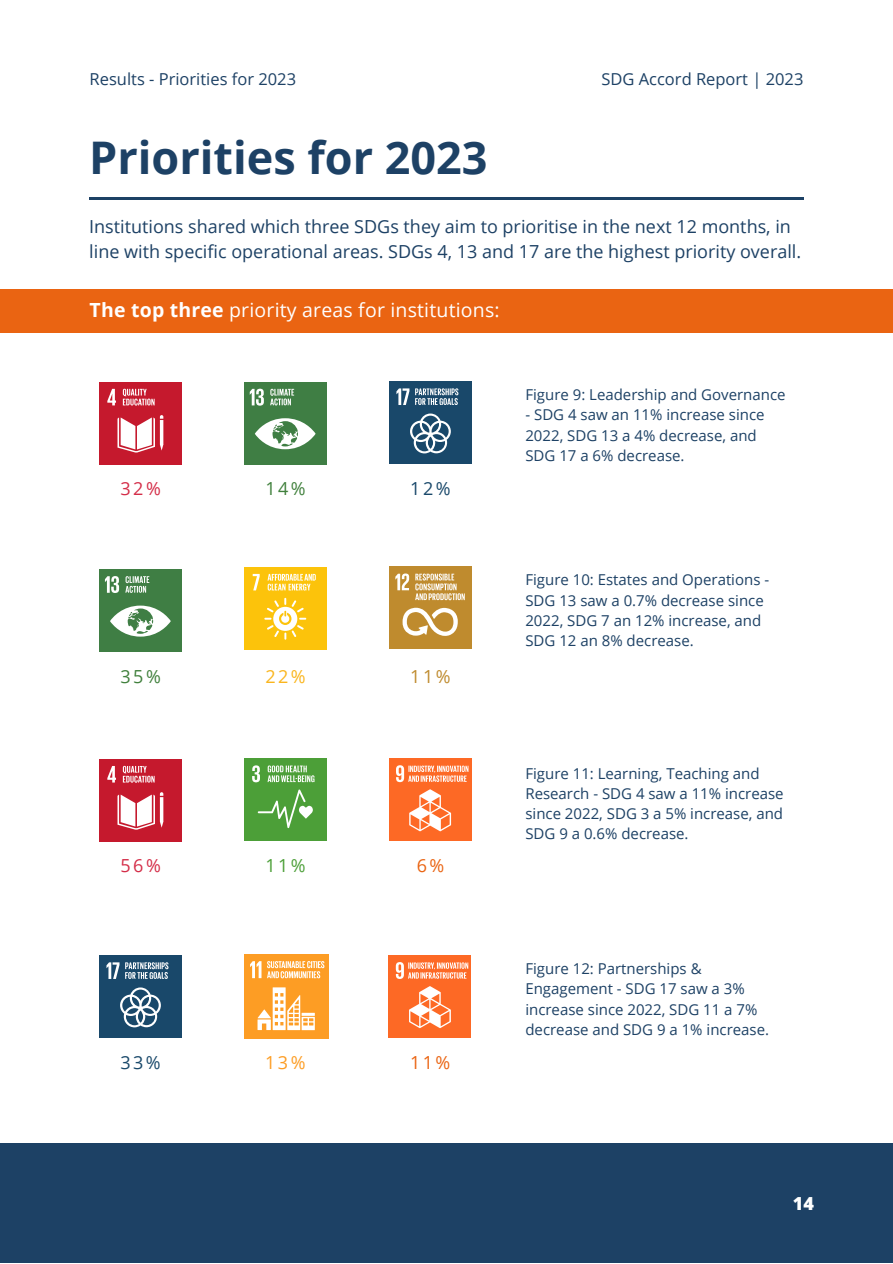
<style>
.page{position:relative;width:893px;height:1264px;background:#fff}
.page>*{position:absolute;margin:0;border:0;box-sizing:border-box;transform-origin:0 0}
.t1{font:700 45px "Open Sans";color:#1d4165}
.t2{font:19.5px "Open Sans";letter-spacing:.01em;color:#fff}
.t3{font:18px/25.8px "Open Sans";color:#1d4165}
.t4{font:18px "Open Sans";color:#d42d48}
.t5{font:18px "Open Sans";color:#40803c}
.t6{font:18px "Open Sans";color:#19486a}
.t7{font:18px "Open Sans";color:#ea6412}
.t8{font:18px "Open Sans";color:#4c9f38}
.t9{font:18px "Open Sans";color:#fab51d}
.t10{font:18px "Open Sans";color:#bf8b2e}
.t11{font:18px "Open Sans";color:#fd9d24}
.t12{font:800 18px "Open Sans";color:#fff}
.t13{font:16.5px "Open Sans";color:#1d4165}
.t14{font:15px/20.2px "Open Sans";color:#1d4165}
.s1{font-weight:700}
</style>
<div class="page">
<hr style="left:89px;top:197px;width:714px;height:3px;background:#1d4165">
<div style="left:0;top:1143px;width:892px;height:119px;background:#1d4165"></div>
<div style="left:0;top:289px;width:892px;height:44px;background:#ea6412"></div>
<div style="left:99px;top:382px;width:82px;height:82px;background:#c5192d"></div>
<svg style="left:107px;top:389px;width:9px;height:16px"></svg>
<svg style="left:117px;top:415px;width:46px;height:37px"></svg>
<svg style="left:123px;top:389px;width:32px;height:16px"></svg>
<div style="left:244px;top:382px;width:82px;height:82px;background:#3f7e44"></div>
<svg style="left:250px;top:389px;width:65px;height:60px"></svg>
<div style="left:389px;top:381px;width:82px;height:82px;background:#19486a"></div>
<svg style="left:396px;top:388px;width:62px;height:65px"></svg>
<div style="left:99px;top:759px;width:82px;height:82px;background:#c5192d"></div>
<svg style="left:107px;top:766px;width:9px;height:16px"></svg>
<svg style="left:117px;top:792px;width:46px;height:37px"></svg>
<svg style="left:123px;top:765px;width:32px;height:17px"></svg>
<div style="left:244px;top:758px;width:82px;height:82px;background:#4c9f38"></div>
<svg style="left:252px;top:765px;width:8px;height:17px"></svg>
<svg style="left:258px;top:789px;width:55px;height:39px"></svg>
<svg style="left:267px;top:765px;width:47px;height:17px"></svg>
<div style="left:389px;top:758px;width:82px;height:82px;background:#fd6925"></div>
<svg style="left:396px;top:765px;width:72px;height:66px"></svg>
<div style="left:99px;top:569px;width:82px;height:82px;background:#3f7e44"></div>
<svg style="left:105px;top:576px;width:66px;height:60px"></svg>
<div style="left:244px;top:567px;width:82px;height:82px;background:#fcc30b"></div>
<svg style="left:253px;top:574px;width:7px;height:16px"></svg>
<svg style="left:267px;top:574px;width:49px;height:16px"></svg>
<svg style="left:264px;top:598px;width:42px;height:41px"></svg>
<div style="left:389px;top:567px;width:82px;height:82px;background:#bf8b2e"></div>
<svg style="left:395px;top:573px;width:69px;height:63px"></svg>
<div style="left:389px;top:955px;width:82px;height:82px;background:#fd6925"></div>
<svg style="left:396px;top:962px;width:72px;height:66px"></svg>
<div style="left:99px;top:955px;width:82px;height:82px;background:#19486a"></div>
<svg style="left:106px;top:962px;width:62px;height:65px"></svg>
<div style="left:244px;top:954px;width:84px;height:84px;background:#fd9d24"></div>
<svg style="left:250px;top:961px;width:11px;height:17px"></svg>
<svg style="left:257px;top:987px;width:58px;height:43px"></svg>
<svg style="left:267px;top:961px;width:57px;height:17px"></svg>
<p class="t13" style="left:90px;top:68px;width:208px">Results - Priorities for 2023</p>
<p class="t1" style="left:89px;top:126px;width:399px">Priorities for 2023</p>
<p class="t13" style="left:601px;top:68px;width:203px">SDG Accord Report | 2023</p>
<p class="t3" style="left:89px;top:213px;width:713px">Institutions shared which three SDGs they aim to prioritise in the next 12 months, in line with specific operational areas. SDGs 4, 13 and 17 are the highest priority overall.</p>
<p class="t2" style="left:90px;top:297px;width:411px"><span class="s1">The top three</span> priority areas for institutions:</p>
<p class="t4" style="left:120px;top:476px;width:42px">32%</p>
<p class="t5" style="left:265px;top:476px;width:42px">14%</p>
<p class="t6" style="left:410px;top:475px;width:42px">12%</p>
<p class="t14" style="left:525px;top:384px;width:262px">Figure 9: Leadership and Governance</p>
<p class="t14" style="left:525px;top:404px;width:240px">- SDG 4 saw an 11% increase since<br>2022, SDG 13 a 4% decrease, and<br>SDG 17 a 6% decrease.</p>
<p class="t5" style="left:120px;top:664px;width:42px">35%</p>
<p class="t9" style="left:265px;top:664px;width:42px">22%</p>
<p class="t10" style="left:410px;top:663px;width:42px">11%</p>
<p class="t14" style="left:525px;top:569px;width:245px">Figure 10: Estates and Operations -<br>SDG 13 saw a 0.7% decrease since<br>2022, SDG 7 an 12% increase, and<br>SDG 12 an 8% decrease.</p>
<p class="t4" style="left:120px;top:853px;width:42px">56%</p>
<p class="t8" style="left:265px;top:853px;width:42px">11%</p>
<p class="t7" style="left:416px;top:852px;width:29px">6%</p>
<p class="t14" style="left:525px;top:762px;width:260px">Figure 11: Learning, Teaching and<br>Research - SDG 4 saw a 11% increase since 2022, SDG 3 a 5% increase, and<br>SDG 9 a 0.6% decrease.</p>
<p class="t6" style="left:120px;top:1049px;width:42px">33%</p>
<p class="t11" style="left:265px;top:1050px;width:42px">13%</p>
<p class="t7" style="left:410px;top:1049px;width:42px">11%</p>
<p class="t14" style="left:525px;top:958px;width:245px">Figure 12: Partnerships &amp;<br>Engagement - SDG 17 saw a 3% increase since 2022, SDG 11 a 7% decrease and SDG 9 a 1% increase.</p>
<p class="t12" style="left:792px;top:1190px;width:23px">14</p>
</div>
